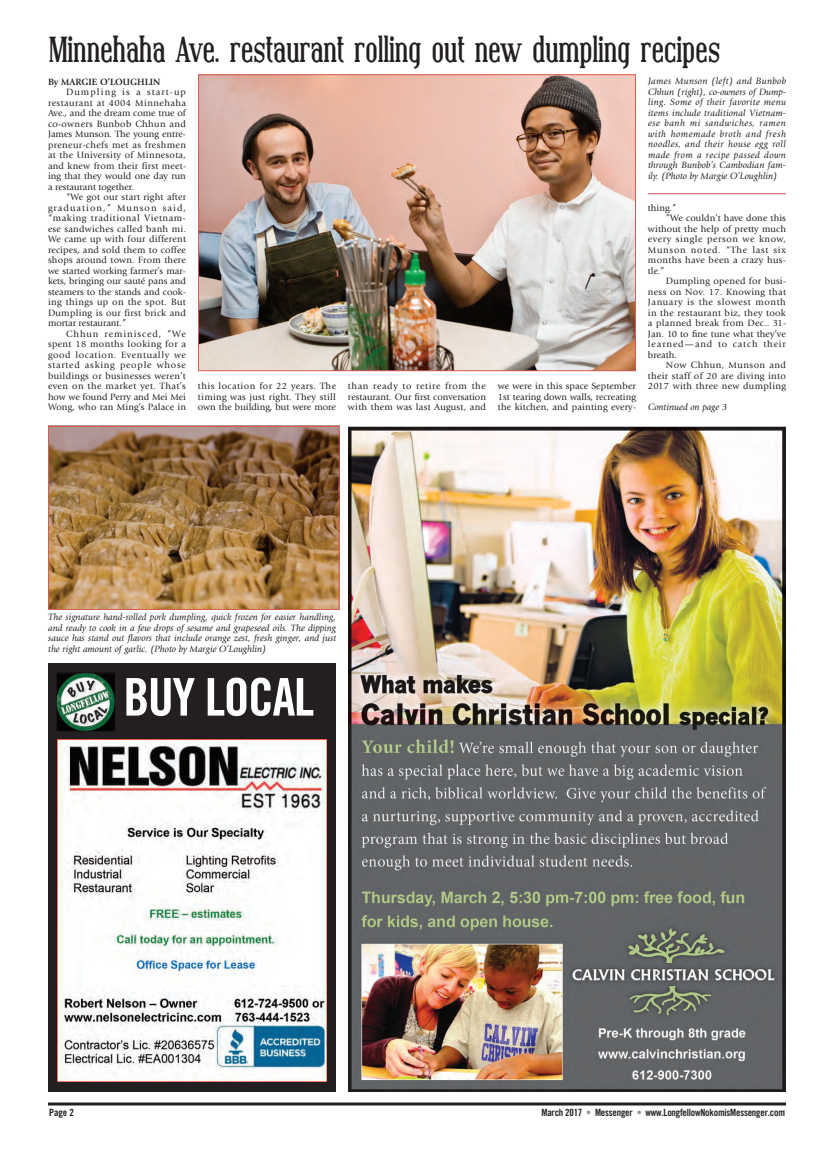
<style>
.page{position:relative;width:828px;height:1152px;background:#fff}
.page>*{position:absolute;margin:0;border:0;box-sizing:border-box;transform-origin:0 0}
.t1{font:52px "Trade Gothic LT Std Bd Cn 20";letter-spacing:-.03em;color:#fff}
.t2{font:700 36px "Covington Cond";letter-spacing:-.03em;color:#231f20}
.t3{font:10px "Trade Gothic LT Std Bd Cn 20";letter-spacing:-.02em;color:#231f20}
.t4{font:9.5px/10.5px "Giovanni Std";letter-spacing:.025em;color:#231f20;text-align:justify}
.t5{font:italic 9.5px/10.5px "Giovanni Std";color:#231f20;text-align:justify}
.t6{font:9.5px "Giovanni Std";letter-spacing:.06em;color:#231f20}
.t7{font:9.5px "Giovanni Std";letter-spacing:.075em;color:#231f20}
.t8{font:9.5px "Giovanni Std";letter-spacing:.09em;color:#231f20}
.t9{font:700 9.5px "Giovanni Std";color:#231f20}
.t10{font:9.5px "Giovanni Std";letter-spacing:.05em;color:#231f20}
.s1{color:#939598}
</style>
<div class="page">
<svg style="left:48px;top:1102px;width:738px;height:4px"></svg>
<img style="left:348px;top:426px;width:438px;height:666px">
<div style="left:48px;top:664px;width:288px;height:428px;background:#231f20"></div>
<img style="left:58px;top:674px;width:56px;height:56px">
<div style="left:56px;top:672px;width:60px;height:60px;border:1px solid #231f20"></div>
<img style="left:57px;top:739px;width:270px;height:342px">
<img style="left:50px;top:428px;width:288px;height:180px">
<div style="left:48px;top:426px;width:292px;height:184px;border:1px solid #d85a55"></div>
<img style="left:200px;top:76px;width:434px;height:293px">
<div style="left:198px;top:74px;width:438px;height:297px;border:1px solid #d85a55"></div>
<hr style="left:648px;top:193px;width:138px;height:1px;background:#d85a55">
<h2 class="t2" style="left:48px;top:32px;width:674px">Minnehaha Ave. restaurant rolling out new dumpling recipes</h2>
<p class="t9" style="left:48px;top:76px;width:114px">By MARGIE O’LOUGHLIN</p>
<p class="t4" style="left:48px;top:87px;width:140px;text-indent:18px">Dumpling is a start-up restaurant at 4004 Minnehaha Ave., and the dream come true of co-owners Bunbob Chhun and James Munson. The young entre&shy;preneur-chefs met as freshmen at the University of Minnesota, and knew from their first meet&shy;ing that they would one day run a restaurant together.</p>
<p class="t4" style="left:48px;top:192px;width:140px;text-indent:18px">“We got our start right after graduation,” Munson said, “making traditional Vietnam&shy;ese sandwiches called banh mi.<br>We came up with four different recipes, and sold them to coffee shops around town. From there we started working farmer’s mar&shy;kets, bringing our sauté pans and steamers to the stands and cook&shy;ing things up on the spot. But Dumpling is our first brick and mortar restaurant.”</p>
<p class="t4" style="left:48px;top:329px;width:140px;text-indent:18px">Chhun reminisced, ”We spent 18 months looking for a good location. Eventually we started asking people whose buildings or businesses weren’t even on the market yet. That’s how we found Perry and Mei Mei Wong, who ran Ming’s Palace in</p>
<p class="t5" style="left:648px;top:76px;width:140px">James Munson (left) and Bunbob Chhun (right), co-owners of Dump&shy;ling. Some of their favorite menu items include traditional Vietnam&shy;ese banh mi sandwiches, ramen with homemade broth and fresh noodles, and their house egg roll made from a recipe passed down through Bunbob’s Cambodian fam&shy;ily. (Photo by Margie O’Loughlin)</p>
<p class="t4" style="left:648px;top:203px;width:30px">thing.”</p>
<p class="t4" style="left:666px;top:213px;width:122px">”We couldn’t have done this</p>
<p class="t4" style="left:648px;top:224px;width:139px">without the help of pretty much</p>
<p class="t6" style="left:648px;top:234px;width:139px">every single person we know,</p>
<p class="t7" style="left:648px;top:244px;width:139px">Munson noted. “The last six</p>
<p class="t4" style="left:648px;top:255px;width:140px">months have been a crazy hus-</p>
<p class="t4" style="left:648px;top:266px;width:18px">tle.”</p>
<p class="t4" style="left:666px;top:276px;width:122px">Dumpling opened for busi-</p>
<p class="t4" style="left:648px;top:287px;width:140px">ness on Nov. 17. Knowing that</p>
<p class="t6" style="left:648px;top:297px;width:139px">January is the slowest month</p>
<p class="t4" style="left:648px;top:308px;width:139px">in the restaurant biz, they took</p>
<p class="t4" style="left:648px;top:318px;width:140px">a planned break from Dec.. 31-</p>
<p class="t4" style="left:648px;top:329px;width:139px">Jan. 10 to fine tune what they’ve</p>
<p class="t8" style="left:648px;top:339px;width:140px">learned—and to catch their</p>
<p class="t4" style="left:648px;top:350px;width:30px">breath.</p>
<p class="t10" style="left:666px;top:360px;width:122px">Now Chhun, Munson and</p>
<p class="t4" style="left:648px;top:371px;width:139px">their staff of 20 are diving into</p>
<p class="t4" style="left:648px;top:381px;width:140px">2017 with three new dumpling</p>
<p class="t4" style="left:198px;top:381px;width:140px">this location for 22 years. The timing was just right. They still own the building, but were more</p>
<p class="t4" style="left:348px;top:381px;width:140px">than ready to retire from the restaurant. Our first conversation with them was last August, and</p>
<p class="t4" style="left:498px;top:381px;width:140px">we were in this space September 1st tearing down walls, recreating the kitchen, and painting every-</p>
<p class="t5" style="left:648px;top:402px;width:81px">Continued on page 3</p>
<p class="t5" style="left:48px;top:612px;width:290px">The signature hand-rolled pork dumpling, quick frozen for easier handling, and ready to cook in a few drops of sesame and grapeseed oils. The dipping sauce has stand out flavors that include orange zest, fresh ginger, and just the right amount of garlic. (Photo by Margie O’Loughlin)</p>
<h1 class="t1" style="left:123px;top:665px;width:192px">BUY LOCAL</h1>
<p class="t3" style="left:49px;top:1107px;width:26px">Page 2</p>
<p class="t3" style="left:541px;top:1107px;width:245px">March 2017 <span class="s1">•</span> Messenger <span class="s1">•</span> www.LongfellowNokomisMessenger.com</p>
</div>
